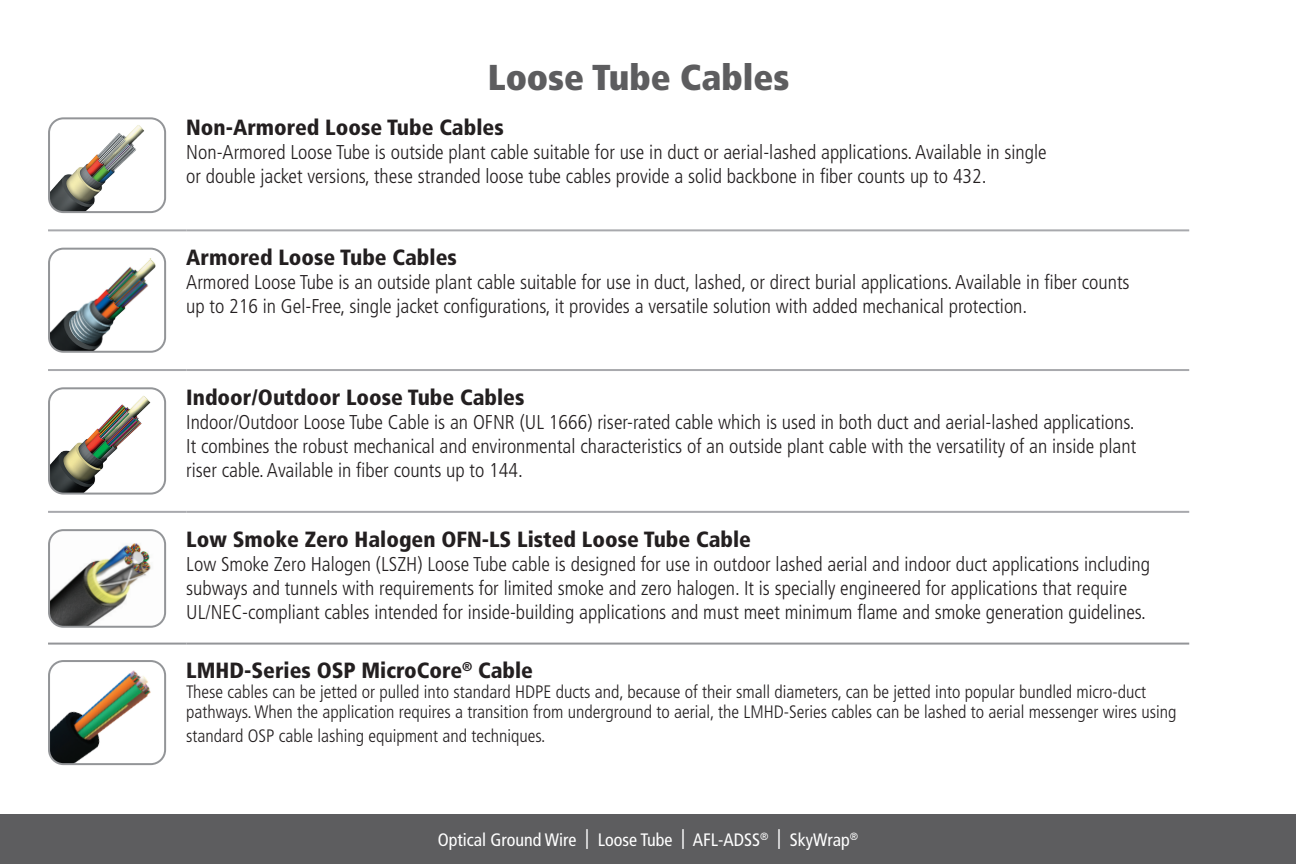
<style>
.page{position:relative;width:1296px;height:864px;background:#fff}
.page>*{position:absolute;margin:0;border:0;box-sizing:border-box;transform-origin:0 0}
.FPP_Product_Title{font:900 condensed 36px "Frutiger LT Std";color:#5d5d5f}
.t1{font:900 condensed 22px "Frutiger LT Std";color:#231f20}
.FPP_Table_Body_Text{font:300 condensed 20px/24px "Frutiger LT Std";color:#231f20}
.LC_item_text{font:300 condensed 18px/20px "Frutiger LT Std";color:#231f20}
.t2{font:condensed 18px "Frutiger LT Std";color:#fff}
.s1{font-size:19.8px}
</style>
<div class="page">
<div style="left:0;top:814px;width:1296px;height:50px;background:#5d5d5f"></div>
<hr style="left:48px;top:229px;width:138px;height:2px;background:#a8a9ad">
<hr style="left:186px;top:229px;width:1003px;height:2px;background:#a8a9ad">
<hr style="left:48px;top:369px;width:138px;height:2px;background:#a8a9ad">
<hr style="left:186px;top:369px;width:1003px;height:2px;background:#a8a9ad">
<hr style="left:48px;top:511px;width:138px;height:2px;background:#a8a9ad">
<hr style="left:186px;top:511px;width:1003px;height:2px;background:#a8a9ad">
<hr style="left:48px;top:643px;width:138px;height:2px;background:#939598">
<hr style="left:186px;top:643px;width:1003px;height:2px;background:#939598">
<img style="left:51px;top:125px;width:93px;height:85px">
<div style="left:48px;top:117px;width:118px;height:96px;border:2px solid #939598;border-radius:14px"></div>
<img style="left:51px;top:256px;width:105px;height:94px">
<div style="left:48px;top:248px;width:118px;height:105px;border:2px solid #939598;border-radius:14px"></div>
<img style="left:51px;top:395px;width:100px;height:97px">
<div style="left:48px;top:387px;width:118px;height:108px;border:2px solid #939598;border-radius:14px"></div>
<img style="left:51px;top:532px;width:112px;height:93px">
<div style="left:48px;top:529px;width:118px;height:99px;border:2px solid #939598;border-radius:14px"></div>
<img style="left:51px;top:663px;width:109px;height:99px">
<div style="left:48px;top:660px;width:118px;height:105px;border:2px solid #939598;border-radius:14px"></div>
<p class="FPP_Product_Title" style="left:488px;top:55px;width:303px">Loose Tube Cables</p>
<p class="t1" style="left:186px;top:114px;width:319px">Non-Armored Loose Tube Cables</p>
<p class="FPP_Table_Body_Text" style="left:186px;top:140px;width:862px">Non-Armored Loose Tube is outside plant cable suitable for use in duct or aerial-lashed applications. Available in single or double jacket versions, these stranded loose tube cables provide a solid backbone in fiber counts up to 432.</p>
<p class="t1" style="left:186px;top:244px;width:272px">Armored Loose Tube Cables</p>
<p class="FPP_Table_Body_Text" style="left:186px;top:270px;width:945px">Armored Loose Tube is an outside plant cable suitable for use in duct, lashed, or direct burial applications. Available in fiber counts up to 216 in Gel-Free, single jacket configurations, it provides a versatile solution with added mechanical protection.</p>
<p class="t1" style="left:186px;top:384px;width:340px">Indoor/Outdoor Loose Tube Cables</p>
<p class="FPP_Table_Body_Text" style="left:186px;top:410px;width:951px;text-align:justify">Indoor/Outdoor Loose Tube Cable is an OFNR (UL 1666) riser-rated cable which is used in both duct and aerial-lashed applications.<br>It combines the robust mechanical and environmental characteristics of an outside plant cable with the versatility of an inside plant riser cable. Available in fiber counts up to 144.</p>
<p class="t1" style="left:186px;top:526px;width:566px">Low Smoke Zero Halogen OFN-LS Listed Loose Tube Cable</p>
<p class="FPP_Table_Body_Text" style="left:186px;top:552px;width:965px">Low Smoke Zero Halogen (LSZH) Loose Tube cable is designed for use in outdoor lashed aerial and indoor duct applications including subways and tunnels with requirements for limited smoke and zero halogen. It is specially engineered for applications that require<br>UL/NEC-compliant cables intended for inside-building applications and must meet minimum flame and smoke generation guidelines.</p>
<p class="t1" style="left:186px;top:657px;width:348px">LMHD-Series OSP MicroCore<sup>®</sup> Cable</p>
<p class="LC_item_text" style="left:186px;top:682px;width:992px">These cables can be jetted or pulled into standard HDPE ducts and, because of their small diameters, can be jetted into popular bundled micro-duct pathways. When the application requires a transition from underground to aerial, the LMHD-Series cables can be lashed to aerial messenger wires using</p>
<p class="LC_item_text" style="left:186px;top:726px;width:361px">standard OSP cable lashing equipment and techniques.</p>
<p class="t2" style="left:438px;top:829px;width:422px">Optical Ground Wire <span class="s1">|</span> Loose Tube <span class="s1">|</span> AFL-ADSS<sup>®</sup> <span class="s1">|</span> SkyWrap<sup>®</sup></p>
</div>
